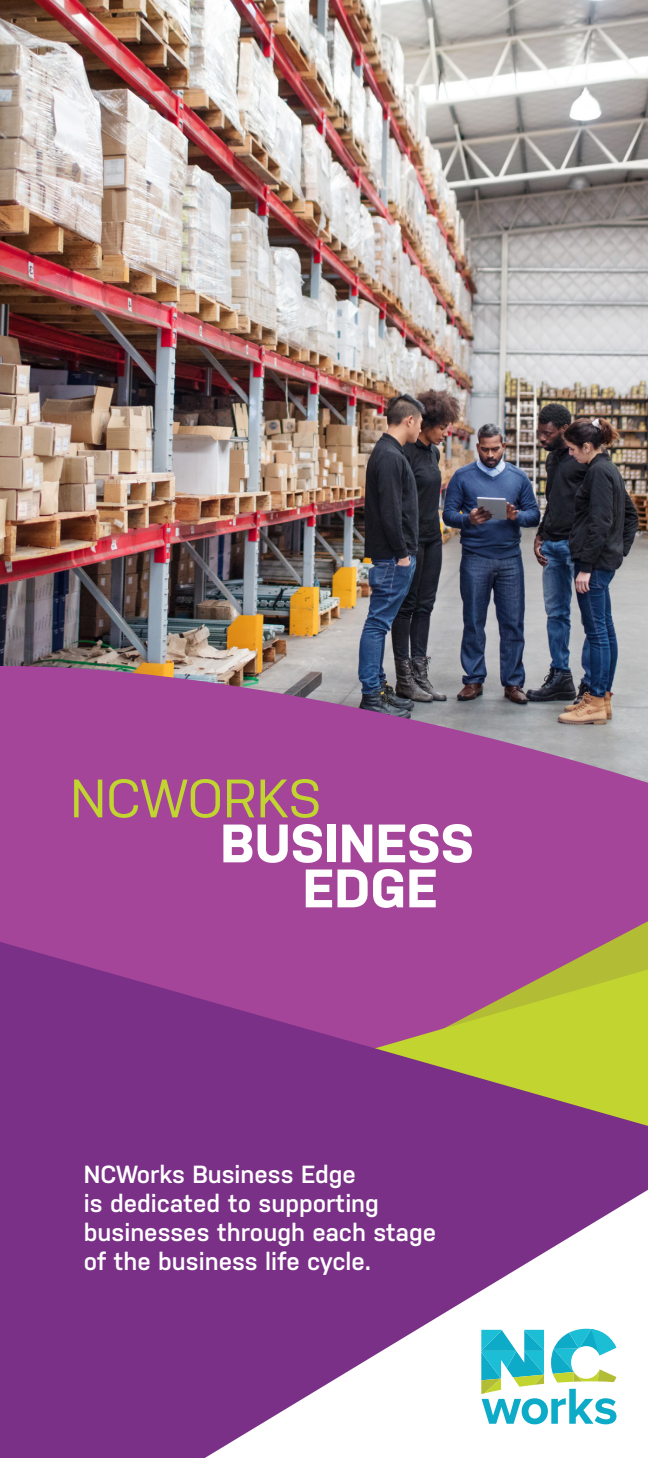
<style>
.page{position:relative;width:648px;height:1458px;background:#fff}
.page>*{position:absolute;margin:0;border:0;box-sizing:border-box;transform-origin:0 0}
.t1{font:700 54px "Nudista";color:#fff}
.t2{font:54px "Nudista";color:#c1d42f}
.t3{font:600 24.75px/29.2px "Nudista";color:#fff}
</style>
<div class="page">
<img style="left:0;top:0;width:648px;height:550px">
<img style="left:0;top:550px;width:648px;height:392px">
<div style="left:92px;top:921px;width:556px;height:21px;background:#a54599"></div>
<svg style="left:0;top:942px;width:648px;height:516px;background:#88467e"></svg>
<svg style="left:205px;top:1190px;width:443px;height:268px;fill:#793086"></svg>
<svg style="left:481px;top:1329px;width:136px;height:95px"></svg>
<p class="t2" style="left:70px;top:767px;width:253px">NCWORKS</p>
<p class="t1" style="left:220px;top:812px;width:255px">BUSINESS</p>
<p class="t1" style="left:303px;top:857px;width:137px">EDGE</p>
<p class="t3" style="left:84px;top:1159px;width:354px">NCWorks Business Edge<br>is dedicated to supporting businesses through each stage of the business life cycle.</p>
</div>
